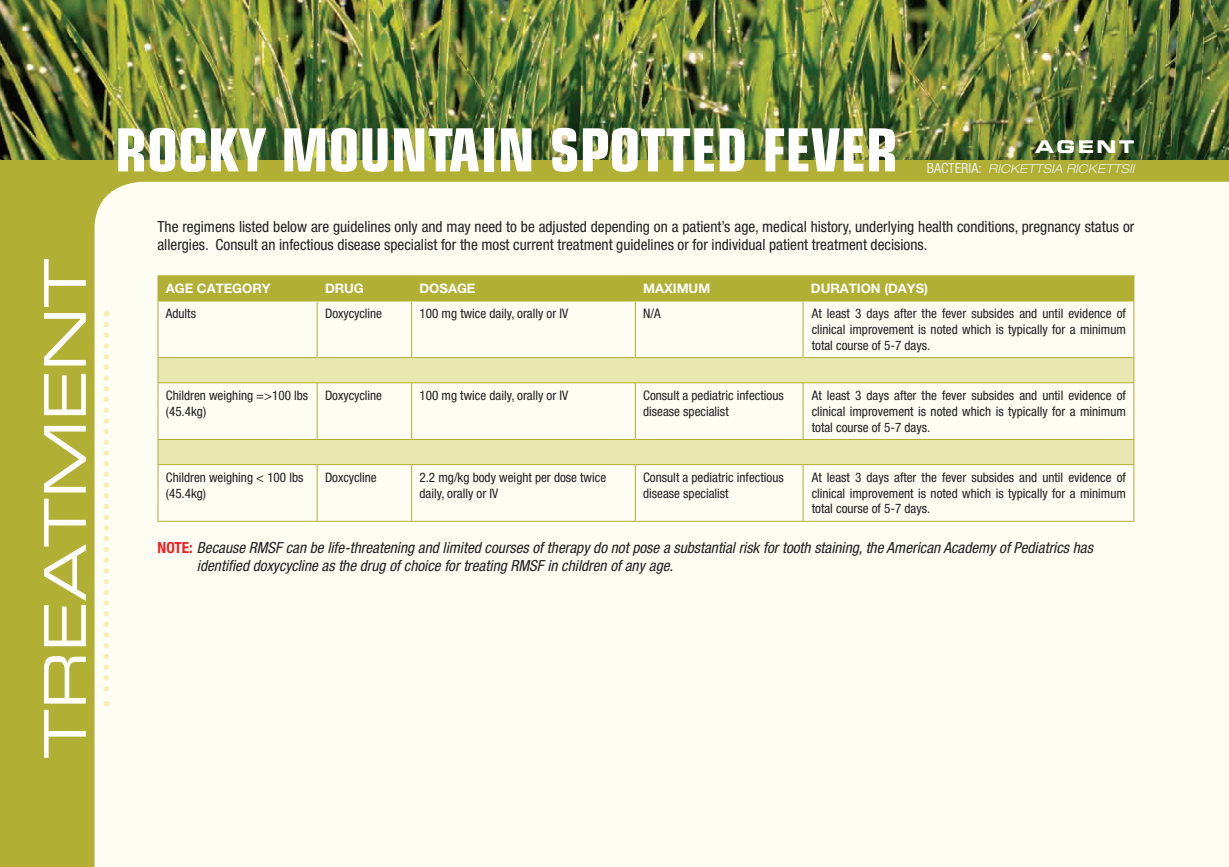
<style>
.page{position:relative;width:1229px;height:867px;background:#fff}
.page>*{position:absolute;margin:0;border:0;box-sizing:border-box;transform-origin:0 0}
.t1{font:700 condensed 59.5px "Eurostile LT";color:#fff}
.t2{font:57.75px "Eurostile Extended Two";color:#fff}
.t3{font:17.5px "Eurostile Bold Extended Two";letter-spacing:.14em;color:#fff}
.t4{font:condensed 15.4px/18.4px "Helvetica Neue LT Pro";color:#231f20}
.t5{font:italic condensed 15.4px/18.4px "Helvetica Neue LT Pro";color:#231f20}
.t6{font:condensed 14px "Helvetica Neue LT Pro";color:#edeee8}
.t7{font:condensed 13.12px/15.8px "Helvetica Neue LT Pro";color:#231f20}
.t8{font:700 13.12px "Helvetica Neue LT Pro";color:#fff}
.t9{font:italic 300 expanded 12.25px "Helvetica Neue LT Pro";color:#edeee8}
.s1{font-weight:400;font-style:normal;font-stretch:condensed;font-size:14px}
.s2{font-weight:700;font-style:normal;color:#ee1f23}
</style>
<div class="page">
<div style="left:0;top:85px;width:1228px;height:781px;background:#b1af34"></div>
<div style="left:94px;top:182px;width:1134px;height:684px;background:#fdfdf4"></div>
<img style="left:0;top:0;width:1228px;height:159px">
<svg style="left:104px;top:324px;width:5px;height:382px;background:#fbf7d9"></svg>
<svg style="left:159px;top:358px;width:974px;height:106px;background:#f3f2d4"></svg>
<hr style="left:158px;top:275px;width:159px;height:1px;background:#b1af34">
<hr style="left:317px;top:275px;width:95px;height:1px;background:#b1af34">
<hr style="left:412px;top:275px;width:223px;height:1px;background:#b1af34">
<hr style="left:635px;top:275px;width:168px;height:1px;background:#b1af34">
<hr style="left:803px;top:275px;width:331px;height:1px;background:#b1af34">
<svg style="left:158px;top:276px;width:976px;height:24px"></svg>
<hr style="left:158px;top:300px;width:159px;height:1px;background:#b1af34">
<hr style="left:158px;top:301px;width:1px;height:56px;background:#b1af34">
<hr style="left:317px;top:300px;width:95px;height:1px;background:#b1af34">
<hr style="left:317px;top:301px;width:1px;height:56px;background:#b1af34">
<hr style="left:412px;top:300px;width:223px;height:1px;background:#b1af34">
<hr style="left:411px;top:301px;width:1px;height:56px;background:#b1af34">
<hr style="left:635px;top:300px;width:168px;height:1px;background:#b1af34">
<hr style="left:635px;top:301px;width:1px;height:56px;background:#b1af34">
<hr style="left:803px;top:300px;width:331px;height:1px;background:#b1af34">
<hr style="left:802px;top:301px;width:1px;height:56px;background:#b1af34">
<hr style="left:1133px;top:301px;width:1px;height:56px;background:#b1af34">
<hr style="left:158px;top:357px;width:159px;height:1px;background:#b1af34">
<svg style="left:158px;top:358px;width:1px;height:24px"></svg>
<hr style="left:317px;top:357px;width:95px;height:1px;background:#b1af34">
<hr style="left:412px;top:357px;width:223px;height:1px;background:#b1af34">
<hr style="left:635px;top:357px;width:168px;height:1px;background:#b1af34">
<hr style="left:803px;top:357px;width:331px;height:1px;background:#b1af34">
<svg style="left:1133px;top:358px;width:1px;height:24px"></svg>
<hr style="left:158px;top:382px;width:159px;height:1px;background:#b1af34">
<hr style="left:158px;top:383px;width:1px;height:56px;background:#b1af34">
<hr style="left:317px;top:382px;width:95px;height:1px;background:#b1af34">
<hr style="left:317px;top:383px;width:1px;height:56px;background:#b1af34">
<hr style="left:412px;top:382px;width:223px;height:1px;background:#b1af34">
<hr style="left:411px;top:383px;width:1px;height:56px;background:#b1af34">
<hr style="left:635px;top:382px;width:168px;height:1px;background:#b1af34">
<hr style="left:635px;top:383px;width:1px;height:56px;background:#b1af34">
<hr style="left:803px;top:382px;width:331px;height:1px;background:#b1af34">
<hr style="left:802px;top:383px;width:1px;height:56px;background:#b1af34">
<hr style="left:1133px;top:383px;width:1px;height:56px;background:#b1af34">
<hr style="left:158px;top:439px;width:159px;height:1px;background:#b1af34">
<svg style="left:158px;top:440px;width:1px;height:24px"></svg>
<hr style="left:317px;top:439px;width:95px;height:1px;background:#b1af34">
<hr style="left:412px;top:439px;width:223px;height:1px;background:#b1af34">
<hr style="left:635px;top:439px;width:168px;height:1px;background:#b1af34">
<hr style="left:803px;top:439px;width:331px;height:1px;background:#b1af34">
<svg style="left:1133px;top:440px;width:1px;height:24px"></svg>
<hr style="left:158px;top:464px;width:159px;height:1px;background:#b1af34">
<hr style="left:158px;top:465px;width:1px;height:55px;background:#b1af34">
<hr style="left:317px;top:464px;width:95px;height:1px;background:#b1af34">
<hr style="left:317px;top:465px;width:1px;height:55px;background:#b1af34">
<hr style="left:412px;top:464px;width:223px;height:1px;background:#b1af34">
<hr style="left:411px;top:465px;width:1px;height:55px;background:#b1af34">
<hr style="left:635px;top:464px;width:168px;height:1px;background:#b1af34">
<hr style="left:635px;top:465px;width:1px;height:55px;background:#b1af34">
<hr style="left:803px;top:464px;width:331px;height:1px;background:#b1af34">
<hr style="left:802px;top:465px;width:1px;height:55px;background:#b1af34">
<hr style="left:1133px;top:465px;width:1px;height:55px;background:#b1af34">
<hr style="left:158px;top:520px;width:159px;height:1px;background:#b1af34">
<hr style="left:317px;top:520px;width:95px;height:1px;background:#b1af34">
<hr style="left:412px;top:520px;width:223px;height:1px;background:#b1af34">
<hr style="left:635px;top:520px;width:168px;height:1px;background:#b1af34">
<hr style="left:803px;top:520px;width:331px;height:1px;background:#b1af34">
<h2 class="t2" style="left:26px;top:758px;width:496px;rotate:-90deg">TREATMENT</h2>
<h1 class="t1" style="left:115px;top:114px;width:32px">ROCK</h1>
<h1 class="t1" style="left:239px;top:114px;width:79px">Y MOUN</h1>
<h1 class="t1" style="left:428px;top:114px;width:362px">TAIN SPOTTED FEVER</h1>
<h3 class="t3" style="left:1035px;top:135px;width:101px">Agent</h3>
<p class="t6" style="left:926px;top:159px;width:35px">Bacteria</p>
<p class="t9" style="left:978px;top:161px;width:158px"><span class="s1">:</span> RICKETTSIA RICKETTSII</p>
<p class="t4" style="left:157px;top:217px;width:978px">The regimens listed below are guidelines only and may need to be adjusted depending on a patient’s age, medical history, underlying health conditions, pregnancy status or allergies. Consult an infectious disease specialist for the most current treatment guidelines or for individual patient treatment decisions.</p>
<p class="t8" style="left:166px;top:280px;width:51px">AGE CATE</p>
<p class="t8" style="left:232px;top:280px;width:40px">GORY</p>
<p class="t8" style="left:325px;top:280px;width:40px">DRUG</p>
<p class="t8" style="left:419px;top:280px;width:56px">DOSAGE</p>
<p class="t8" style="left:643px;top:280px;width:69px">MAXIMUM</p>
<p class="t8" style="left:811px;top:280px;width:28px">DURATI</p>
<p class="t8" style="left:860px;top:280px;width:69px">ON (DAYS)</p>
<p class="t7" style="left:166px;top:305px;width:32px">Adults</p>
<p class="t7" style="left:325px;top:305px;width:59px">Doxycycline</p>
<p class="t7" style="left:419px;top:305px;width:150px">100 mg twice daily, orally or IV</p>
<p class="t7" style="left:643px;top:305px;width:19px">N/A</p>
<p class="t7" style="left:811px;top:305px;width:316px;text-align:justify">At least 3 days after the fever subsides and until evidence of clinical improvement is noted which is typically for a minimum total course of 5-7 days.</p>
<p class="t7" style="left:166px;top:387px;width:144px">Children weighing =&gt;100 lbs (45.4kg)</p>
<p class="t7" style="left:325px;top:387px;width:59px">Doxycycline</p>
<p class="t7" style="left:419px;top:387px;width:150px">100 mg twice daily, orally or IV</p>
<p class="t7" style="left:643px;top:387px;width:142px">Consult a pediatric infectious disease specialist</p>
<p class="t7" style="left:811px;top:387px;width:316px;text-align:justify">At least 3 days after the fever subsides and until evidence of clinical improvement is noted which is typically for a minimum total course of 5-7 days.</p>
<p class="t7" style="left:166px;top:469px;width:139px">Children weighing &lt; 100 lbs (45.4kg)</p>
<p class="t7" style="left:325px;top:469px;width:53px">Doxcycline</p>
<p class="t7" style="left:419px;top:469px;width:188px">2.2 mg/kg body weight per dose twice daily, orally or IV</p>
<p class="t7" style="left:643px;top:469px;width:142px">Consult a pediatric infectious disease specialist</p>
<p class="t7" style="left:811px;top:469px;width:316px;text-align:justify">At least 3 days after the fever subsides and until evidence of clinical improvement is noted which is typically for a minimum total course of 5-7 days.</p>
<p class="t5" style="left:197px;top:538px;width:897px;text-indent:-39px"><span class="s2">NOTE:</span> Because RMSF can be life-threatening and limited courses of therapy do not pose a substantial risk for tooth staining, the American Academy of Pediatrics has identified doxycycline as the drug of choice for treating RMSF in children of any age.</p>
</div>
